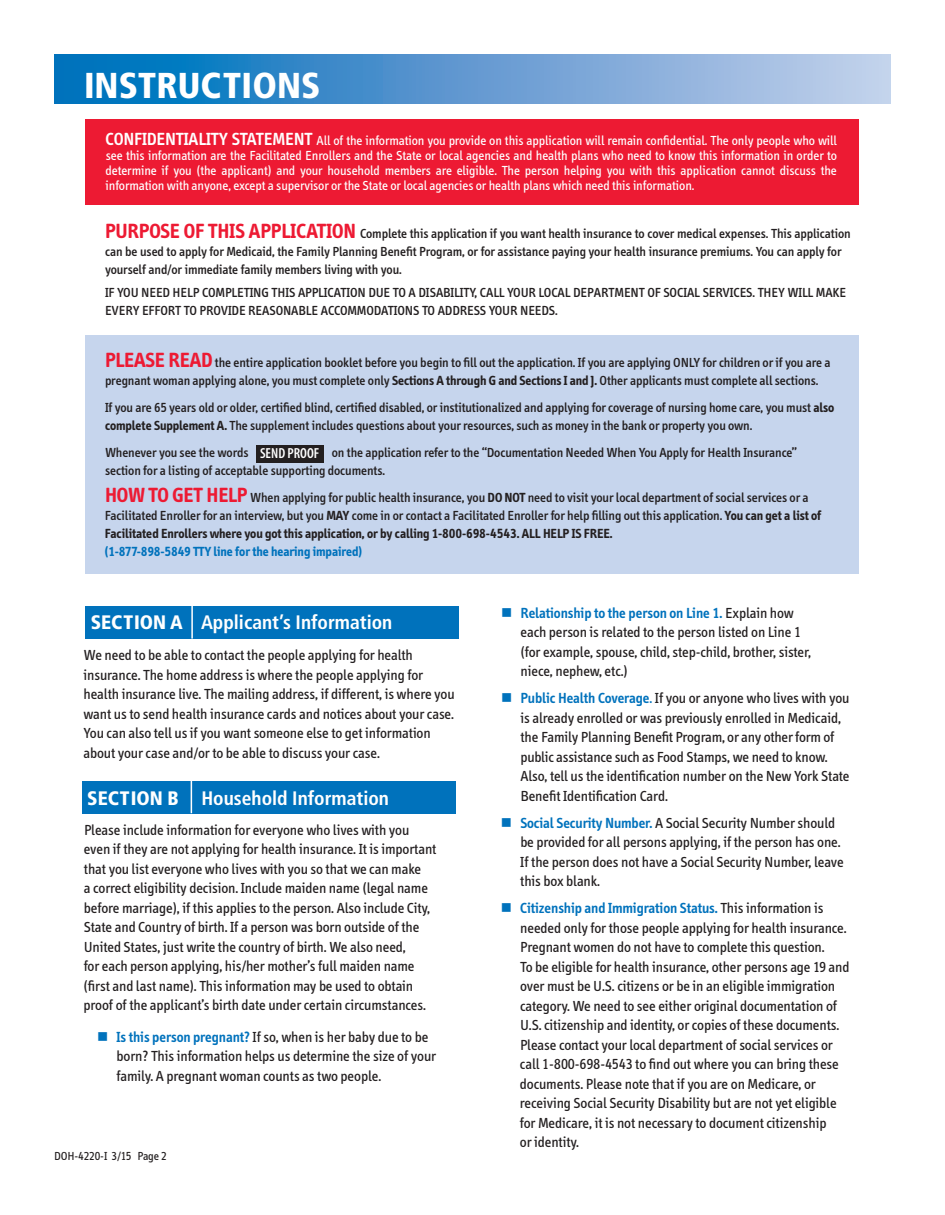
<style>
.page{position:relative;width:945px;height:1215px;background:#fff}
.page>*{position:absolute;margin:0;border:0;box-sizing:border-box;transform-origin:0 0}
.t1{font:900 condensed 36px "Frutiger";color:#fff}
.t2{font:700 condensed 19.5px "Frutiger";color:#fff}
.t3{font:15px/19.5px "Info";color:#231f20}
.t4{font:600 condensed 14.55px "Myriad Pro";color:#fff}
.t5{font:500 13.5px/18px "Info";color:#231f20}
.t6{font:13.5px/15px "Info";color:#fff;text-align:justify}
.t7{font:700 13.5px "Info";color:#0072bc}
.t8{font:12px "Info";color:#231f20}
.s1{font-weight:600;font-size:18px}
.s2{font-weight:700;font-size:21px;color:#ed1a33}
.s3{font-weight:700}
.s4{font-weight:900}
.s5{color:#0072bc}
.s6{font-weight:600;color:#0072bc}
</style>
<div class="page">
<svg style="left:54px;top:54px;width:837px;height:50px"></svg>
<div style="left:86px;top:119px;width:774px;height:86px;background:#ed1a33"></div>
<div style="left:86px;top:335px;width:774px;height:239px;background:#c6d5ed"></div>
<div style="left:256px;top:445px;width:68px;height:18px;background:#231f20"></div>
<div style="left:86px;top:606px;width:373px;height:33px;background:#0072bc"></div>
<hr style="left:191px;top:606px;width:2px;height:33px;background:#fff">
<div style="left:82px;top:781px;width:373px;height:33px;background:#0072bc"></div>
<hr style="left:191px;top:780px;width:1px;height:33px;background:#fff">
<h1 class="t1" style="left:84px;top:63px;width:238px">INSTRUCTIONS</h1>
<p class="t6" style="left:106px;top:133px;width:733px"><span class="s1">CONFIDENTIALITY STATEMENT</span> All of the information you provide on this application will remain confidential. The only people who will see this information are the Facilitated Enrollers and the State or local agencies and health plans who need to know this information in order to determine if you (the applicant) and your household members are eligible. The person helping you with this application cannot discuss the information with anyone, except a supervisor or the State or local agencies or health plans which need this information.</p>
<p class="t5" style="left:105px;top:225px;width:747px"><span class="s2">PURPOSE OF THIS APPLICATION</span> Complete this application if you want health insurance to cover medical expenses. This application can be used to apply for Medicaid, the Family Planning Benefit Program, or for assistance paying your health insurance premiums. You can apply for yourself and/or immediate family members living with you.</p>
<p class="t5" style="left:105px;top:284px;width:743px">IF YOU NEED HELP COMPLETING THIS APPLICATION DUE TO A DISABILITY, CALL YOUR LOCAL DEPARTMENT OF SOCIAL SERVICES. THEY WILL MAKE<br>EVERY EFFORT TO PROVIDE REASONABLE ACCOMMODATIONS TO ADDRESS YOUR NEEDS.</p>
<p class="t5" style="left:105px;top:354px;width:727px"><span class="s2">PLEASE READ</span> the entire application booklet before you begin to fill out the application. If you are applying ONLY for children or if you are a pregnant woman applying alone, you must complete only <span class="s3">Sections A through G and Sections I and J.</span> Other applicants must complete all sections.</p>
<p class="t5" style="left:105px;top:399px;width:731px">If you are 65 years old or older, certified blind, certified disabled, or institutionalized and applying for coverage of nursing home care, you must <span class="s3">also complete Supplement A.</span> The supplement includes questions about your resources, such as money in the bank or property you own.</p>
<p class="t5" style="left:105px;top:444px;width:145px">Whenever you see the words</p>
<p class="t5" style="left:105px;top:444px;width:693px;text-indent:227px">on the application refer to the “Documentation Needed When You Apply for Health Insurance” section for a listing of acceptable supporting documents.</p>
<p class="t5" style="left:105px;top:489px;width:718px"><span class="s2">HOW TO GET HELP</span> When applying for public health insurance, you <span class="s3">DO NOT</span> need to visit your local department of social services or a<br>Facilitated Enroller for an interview, but you <span class="s3">MAY</span> come in or contact a Facilitated Enroller for help filling out this application. <span class="s3">You can get a list of<br>Facilitated Enrollers where you got this application, or by calling 1-800-698-4543. ALL HELP IS FREE.</span></p>
<p class="t7" style="left:105px;top:544px;width:259px">(1-877-898-5849 TTY line for the hearing impaired)</p>
<p class="t4" style="left:260px;top:446px;width:61px">SEND PROOF</p>
<h2 class="t2" style="left:91px;top:611px;width:303px"><span class="s4">SECTION A</span> Applicant’s Information</h2>
<p class="t3" style="left:83px;top:646px;width:373px">We need to be able to contact the people applying for health insurance. The home address is where the people applying for health insurance live. The mailing address, if different, is where you want us to send health insurance cards and notices about your case.<br>You can also tell us if you want someone else to get information about your case and/or to be able to discuss your case.</p>
<h2 class="t2" style="left:87px;top:786px;width:303px"><span class="s4">SECTION B</span> Household Information</h2>
<p class="t3" style="left:84px;top:820px;width:354px">Please include information for everyone who lives with you even if they are not applying for health insurance. It is important that you list everyone who lives with you so that we can make<br>a correct eligibility decision. Include maiden name (legal name before marriage), if this applies to the person. Also include City, State and Country of birth. If a person was born outside of the United States, just write the country of birth. We also need,<br>for each person applying, his/her mother’s full maiden name (first and last name). This information may be used to obtain proof of the applicant’s birth date under certain circumstances.</p>
<p class="t3" style="left:116px;top:1027px;width:321px;text-indent:-19px"><span class="s5">■</span> <span class="s6">Is this person pregnant?</span> If so, when is her baby due to be born? This information helps us determine the size of your family. A pregnant woman counts as two people.</p>
<p class="t8" style="left:54px;top:1150px;width:114px">-DOH-4220-I 3/15 Page 2</p>
<p class="t3" style="left:521px;top:603px;width:292px;text-indent:-19px"><span class="s5">■</span> <span class="s6">Relationship to the person on Line 1.</span> Explain how each person is related to the person listed on Line 1 (for example, spouse, child, step-child, brother, sister, niece, nephew, etc.)</p>
<p class="t3" style="left:520px;top:689px;width:331px;text-indent:-19px"><span class="s5">■</span> <span class="s6">Public Health Coverage</span><span class="s5">.</span> If you or anyone who lives with you is already enrolled or was previously enrolled in Medicaid, the Family Planning Benefit Program, or any other form of public assistance such as Food Stamps, we need to know.<br>Also, tell us the identification number on the New York State Benefit Identification Card.</p>
<p class="t3" style="left:520px;top:813px;width:325px;text-indent:-19px"><span class="s5">■</span> <span class="s6">Social Security Number.</span> A Social Security Number should be provided for all persons applying, if the person has one.<br>If the person does not have a Social Security Number, leave this box blank.</p>
<p class="t3" style="left:520px;top:899px;width:331px;text-indent:-19px"><span class="s5">■</span> <span class="s6">Citizenship and Immigration Status.</span> This information is needed only for those people applying for health insurance.<br>Pregnant women do not have to complete this question.<br>To be eligible for health insurance, other persons age 19 and over must be U.S. citizens or be in an eligible immigration category. We need to see either original documentation of U.S. citizenship and identity, or copies of these documents.<br>Please contact your local department of social services or call 1-800-698-4543 to find out where you can bring these documents. Please note that if you are on Medicare, or receiving Social Security Disability but are not yet eligible for Medicare, it is not necessary to document citizenship<br>or identity.</p>
</div>
